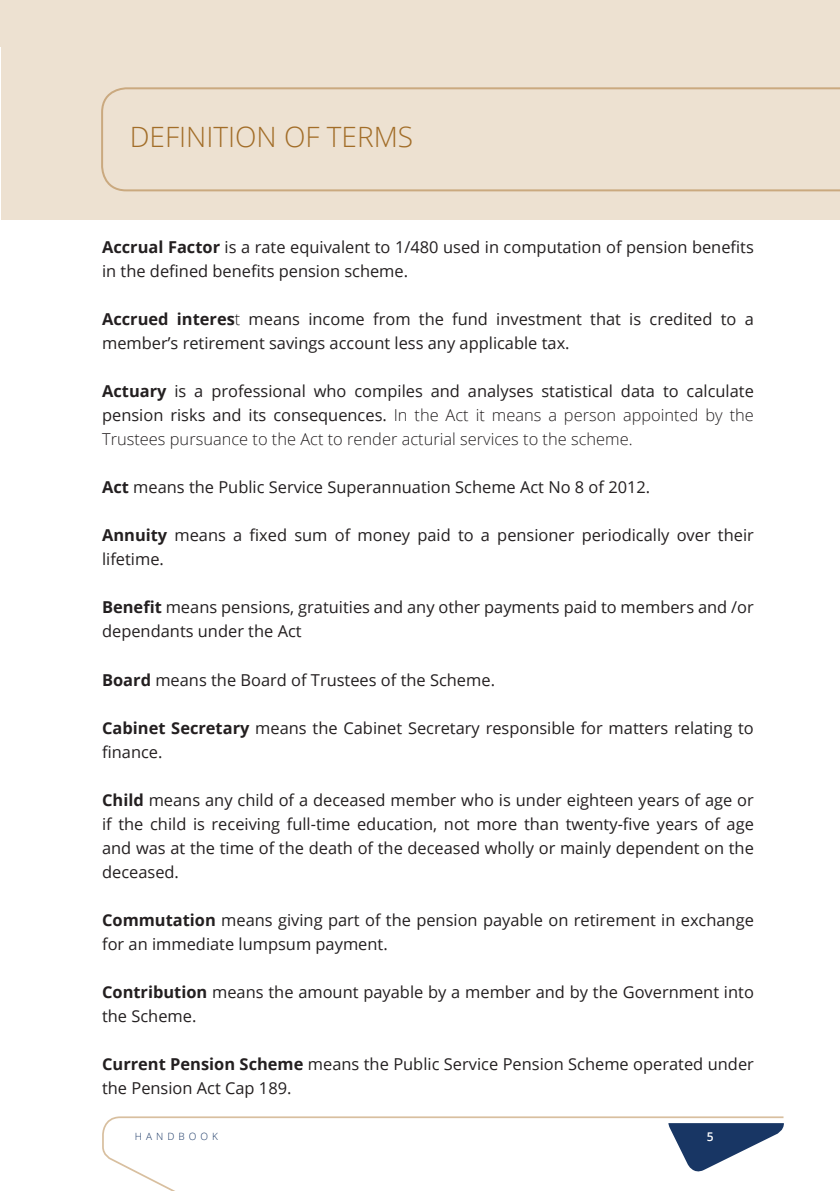
<style>
.page{position:relative;width:840px;height:1191px;background:#fff}
.page>*{position:absolute;margin:0;border:0;box-sizing:border-box;transform-origin:0 0}
.Heading{font:300 28px "Open Sans";color:#a26d28}
.body{font:16.4px/24px "Open Sans";color:#231f20}
.body-2{font:300 16.4px/24px "Open Sans";color:#231f20;text-align:justify}
.t1{font:600 12px "Open Sans";color:#fff}
.t2{font:300 10px "Open Sans";letter-spacing:.4em;color:#183664}
.s1{font-weight:700}
.s2{font-weight:300}
.s3{font-weight:400}
</style>
<div class="page">
<svg style="left:102px;top:1116px;width:682px;height:75px"></svg>
<div style="left:1px;top:0;width:838px;height:219px;background:#ede1d1"></div>
<svg style="left:101px;top:87px;width:738px;height:105px"></svg>
<p class="Heading" style="left:130px;top:118px;width:285px">DEFINITION OF TERMS</p>
<p class="body" style="left:102px;top:235px;width:653px"><span class="s1">Accrual Factor</span> is a rate equivalent to 1/480 used in computation of pension benefits in the defined benefits pension scheme.</p>
<p class="body" style="left:102px;top:307px;width:653px"><span class="s1">Accrued interes</span><span class="s2">t</span> means income from the fund investment that is credited to a member’s retirement savings account less any applicable tax.</p>
<p class="body-2" style="left:102px;top:379px;width:653px"><span class="s1">Actuary</span> <span class="s3">is a professional who compiles and analyses statistical data to calculate pension risks and its consequences.</span> In the Act it means a person appointed by the Trustees pursuance to the Act to render acturial services to the scheme.</p>
<p class="body" style="left:102px;top:475px;width:549px"><span class="s1">Act</span> means the Public Service Superannuation Scheme Act No 8 of 2012.</p>
<p class="body" style="left:102px;top:523px;width:653px"><span class="s1">Annuity</span> means a fixed sum of money paid to a pensioner periodically over their lifetime.</p>
<p class="body" style="left:102px;top:595px;width:653px"><span class="s1">Benefit</span> means pensions, gratuities and any other payments paid to members and /or dependants under the Act</p>
<p class="body" style="left:102px;top:667px;width:394px"><span class="s1">Board</span> means the Board of Trustees of the Scheme.</p>
<p class="body" style="left:102px;top:715px;width:653px"><span class="s1">Cabinet Secretary</span> means the Cabinet Secretary responsible for matters relating to finance.</p>
<p class="body" style="left:102px;top:787px;width:653px;text-align:justify"><span class="s1">Child</span> means any child of a deceased member who is under eighteen years of age or if the child is receiving full-time education, not more than twenty-five years of age and was at the time of the death of the deceased wholly or mainly dependent on the deceased.</p>
<p class="body" style="left:102px;top:907px;width:653px"><span class="s1">Commutation</span> means giving part of the pension payable on retirement in exchange for an immediate lumpsum payment.</p>
<p class="body" style="left:102px;top:979px;width:653px"><span class="s1">Contribution</span> means the amount payable by a member and by the Government into the Scheme.</p>
<p class="body" style="left:102px;top:1051px;width:653px"><span class="s1">Current Pension Scheme</span> means the Public Service Pension Scheme operated under the Pension Act Cap 189.</p>
<p class="t2" style="left:135px;top:1129px;width:84px">HANDBOOK</p>
<p class="t1" style="left:706px;top:1128px;width:8px">5</p>
</div>
